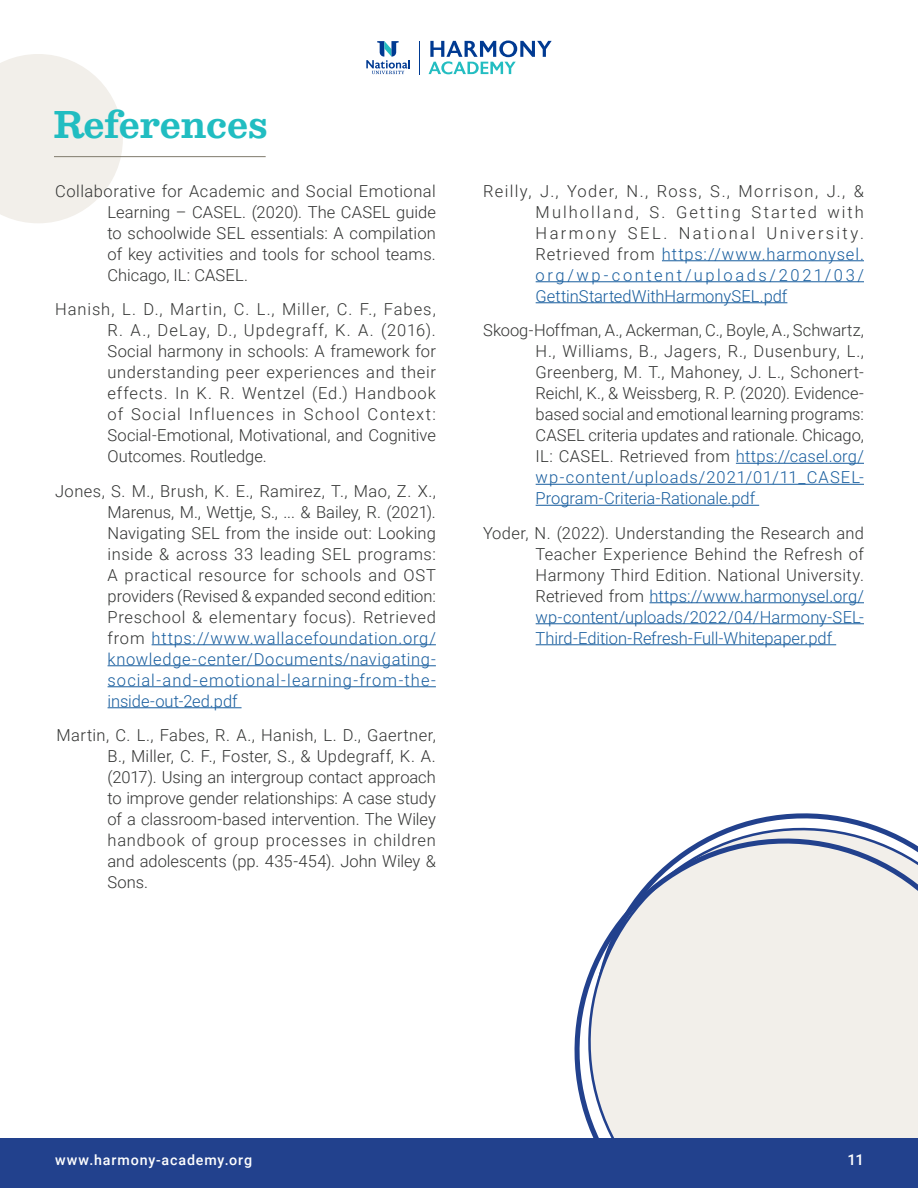
<style>
.page{position:relative;width:918px;height:1188px;background:#fff}
.page>*{position:absolute;margin:0;border:0;box-sizing:border-box;transform-origin:0 0}
.Main_Heading{font:36px "Besley";letter-spacing:-.015em;color:#21bdc1}
.WP_-_body_text{font:300 16.5px/21px "Roboto";color:#323332;text-align:justify}
.website{font:500 15px "Roboto";color:#fff}
.website-2{font:500 14.25px "Roboto";letter-spacing:.06em;color:#fff}
.s1{color:#175d9e}
</style>
<div class="page">
<svg style="left:366px;top:41px;width:44px;height:33px"></svg>
<hr style="left:419px;top:41px;width:1px;height:33px;background:#003a92">
<svg style="left:429px;top:40px;width:123px;height:34px"></svg>
<svg style="left:574px;top:813px;width:344px;height:325px"></svg>
<svg style="left:0;top:54px;width:123px;height:169px"></svg>
<div style="left:0;top:1138px;width:918px;height:50px;background:#22418d"></div>
<hr style="left:152px;top:644px;width:284px;height:1px;background:#175d9e">
<hr style="left:108px;top:665px;width:328px;height:1px;background:#175d9e">
<hr style="left:108px;top:686px;width:328px;height:1px;background:#175d9e">
<hr style="left:108px;top:707px;width:134px;height:1px;background:#175d9e">
<hr style="left:662px;top:260px;width:202px;height:1px;background:#175d9e">
<hr style="left:536px;top:281px;width:328px;height:1px;background:#175d9e">
<hr style="left:536px;top:302px;width:251px;height:1px;background:#175d9e">
<hr style="left:736px;top:463px;width:128px;height:1px;background:#175d9e">
<hr style="left:536px;top:484px;width:328px;height:1px;background:#175d9e">
<hr style="left:536px;top:505px;width:223px;height:1px;background:#175d9e">
<hr style="left:650px;top:602px;width:214px;height:1px;background:#175d9e">
<hr style="left:536px;top:623px;width:328px;height:1px;background:#175d9e">
<hr style="left:536px;top:644px;width:300px;height:1px;background:#175d9e">
<hr style="left:54px;top:156px;width:212px;height:1px;background:#807b6d">
<p class="Main_Heading" style="left:54px;top:99px;width:216px">References</p>
<p class="WP_-_body_text" style="left:108px;top:180px;width:330px;text-indent:-52px">Collaborative for Academic and Social Emotional Learning – CASEL. (2020). The CASEL guide to schoolwide SEL essentials: A compilation of key activities and tools for school teams.<br>Chicago, IL: CASEL.</p>
<p class="WP_-_body_text" style="left:108px;top:298px;width:330px;text-indent:-52px">Hanish, L. D., Martin, C. L., Miller, C. F., Fabes, R. A., DeLay, D., Updegraff, K. A. (2016).<br>Social harmony in schools: A framework for understanding peer experiences and their effects. In K. R. Wentzel (Ed.) Handbook of Social Influences in School Context:<br>Social-Emotional, Motivational, and Cognitive Outcomes. Routledge.</p>
<p class="WP_-_body_text" style="left:108px;top:480px;width:330px;text-indent:-52px">Jones, S. M., Brush, K. E., Ramirez, T., Mao, Z. X., Marenus, M., Wettje, S., ... &amp; Bailey, R. (2021).<br>Navigating SEL from the inside out: Looking inside &amp; across 33 leading SEL programs:<br>A practical resource for schools and OST providers (Revised &amp; expanded second edition:<br>Preschool &amp; elementary focus). Retrieved from <span class="s1">https://www.wallacefoundation.org/ knowledge-center/Documents/navigating&shy;social-and-emotional-learning-from-the&shy;inside-out-2ed.pdf</span></p>
<p class="WP_-_body_text" style="left:108px;top:724px;width:330px;text-indent:-51px">Martin, C. L., Fabes, R. A., Hanish, L. D., Gaertner, B., Miller, C. F., Foster, S., &amp; Updegraff, K. A. (2017). Using an intergroup contact approach to improve gender relationships: A case study of a classroom-based intervention. The Wiley handbook of group processes in children and adolescents (pp. 435-454). John Wiley &amp; Sons.</p>
<p class="WP_-_body_text" style="left:536px;top:180px;width:330px;text-indent:-52px">Reilly, J., Yoder, N., Ross, S., Morrison, J., &amp; Mulholland, S. Getting Started with Harmony SEL. National University.<br>Retrieved from <span class="s1">https://www.harmonysel. org/wp-content/uploads/2021/03/ GettinStartedWithHarmonySEL.pdf</span></p>
<p class="WP_-_body_text" style="left:536px;top:319px;width:330px;text-indent:-52px">Skoog-Hoffman, A., Ackerman, C., Boyle, A., Schwartz, H., Williams, B., Jagers, R., Dusenbury, L., Greenberg, M. T., Mahoney, J. L., Schonert-Reichl, K., &amp; Weissberg, R. P. (2020). Evidence&shy;based social and emotional learning programs:<br>CASEL criteria updates and rationale. Chicago, IL: CASEL. Retrieved from <span class="s1">https://casel.org/ wp-content/uploads/2021/01/11_CASEL-Program-Criteria-Rationale.pdf</span></p>
<p class="WP_-_body_text" style="left:536px;top:522px;width:330px;text-indent:-52px">Yoder, N. (2022). Understanding the Research and Teacher Experience Behind the Refresh of Harmony Third Edition. National University.<br>Retrieved from <span class="s1">https://www.harmonysel.org/ wp-content/uploads/2022/04/Harmony-SEL-Third-Edition-Refresh-Full-Whitepaper.pdf</span></p>
<p class="website-2" style="left:55px;top:1150px;width:199px">www.harmony-academy.org</p>
<p class="website" style="left:847px;top:1150px;width:18px">11</p>
</div>
